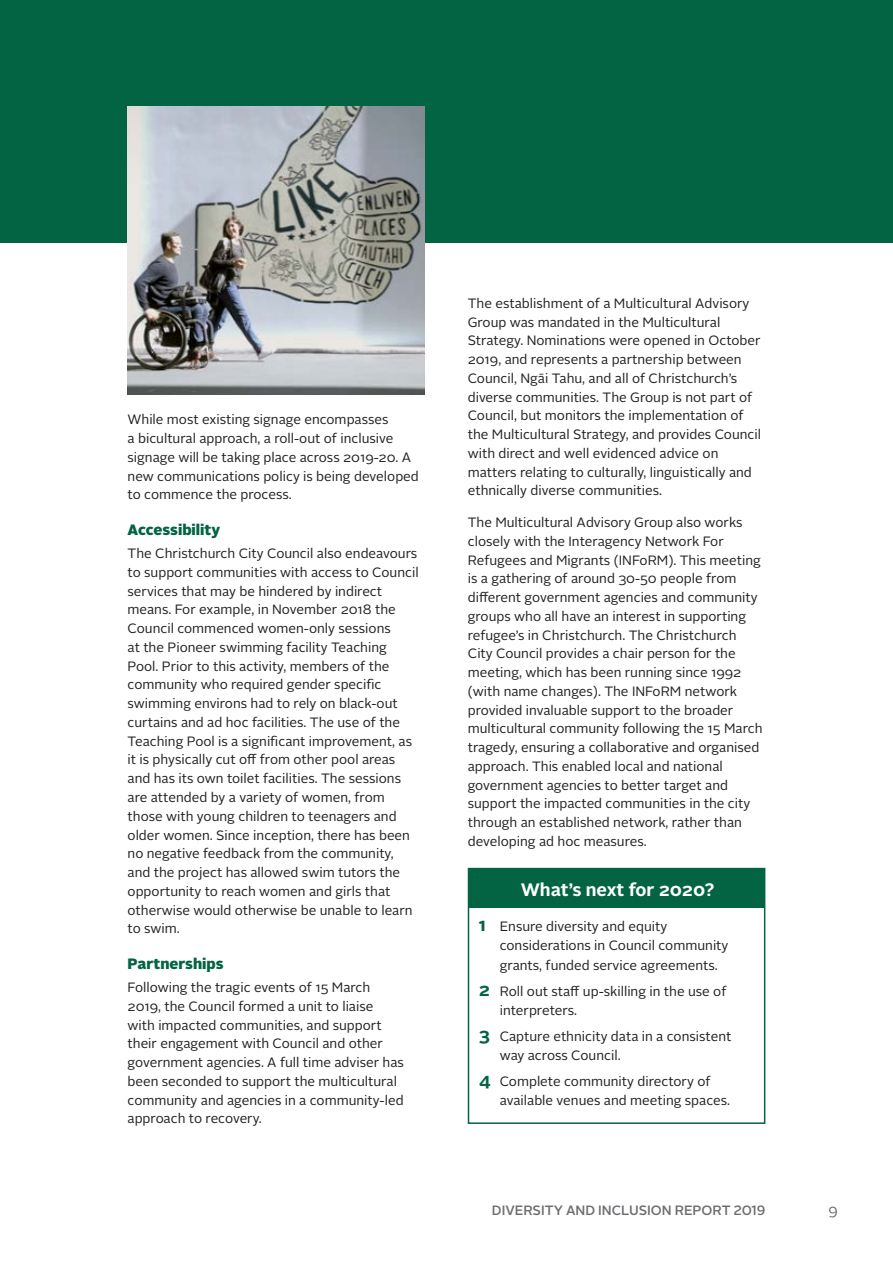
<style>
.page{position:relative;width:893px;height:1263px;background:#fff}
.page>*{position:absolute;margin:0;border:0;box-sizing:border-box;transform-origin:0 0}
.Corrections{font:700 18px "Alright Sans";color:#fff}
.body_text_-_black{font:900 15px "Alright Sans";color:#026442}
.t1{font:15px "Alright Sans";color:#6c6d70}
.body_text_-_black-2{font:13.5px/18.8px "Alright Sans";color:#231f20}
.Corrections-2{font:13.5px/19px "Alright Sans";color:#231f20}
.t2{font:500 13.5px "Alright Sans";letter-spacing:-.005em;color:#6c6d70}
.s1{font-weight:700;font-size:18px;color:#026442}
</style>
<div class="page">
<div style="left:0;top:0;width:893px;height:242px;background:#026442"></div>
<img style="left:128px;top:106px;width:297px;height:288px">
<div style="left:468px;top:868px;width:297px;height:40px;background:#026442"></div>
<div style="left:468px;top:868px;width:297px;height:256px;border:2px solid #026442"></div>
<p class="body_text_-_black-2" style="left:128px;top:411px;width:293px">While most existing signage encompasses<br>a bicultural approach, a roll-out of inclusive signage will be taking place across 2019-20. A new communications policy is being developed to commence the process.</p>
<p class="body_text_-_black" style="left:128px;top:519px;width:94px">Accessibility</p>
<p class="body_text_-_black-2" style="left:128px;top:544px;width:293px">The Christchurch City Council also endeavours to support communities with access to Council services that may be hindered by indirect means. For example, in November 2018 the Council commenced women-only sessions<br>at the Pioneer swimming facility Teaching Pool. Prior to this activity, members of the community who required gender specific swimming environs had to rely on black-out curtains and ad hoc facilities. The use of the Teaching Pool is a significant improvement, as it is physically cut off from other pool areas and has its own toilet facilities. The sessions are attended by a variety of women, from those with young children to teenagers and older women. Since inception, there has been no negative feedback from the community, and the project has allowed swim tutors the opportunity to reach women and girls that otherwise would otherwise be unable to learn to swim.</p>
<p class="body_text_-_black" style="left:128px;top:953px;width:98px">Partnerships</p>
<p class="body_text_-_black-2" style="left:128px;top:978px;width:278px">Following the tragic events of 15 March 2019, the Council formed a unit to liaise with impacted communities, and support their engagement with Council and other government agencies. A full time adviser has been seconded to support the multicultural community and agencies in a community-led approach to recovery.</p>
<p class="body_text_-_black-2" style="left:468px;top:294px;width:295px">The establishment of a Multicultural Advisory Group was mandated in the Multicultural Strategy. Nominations were opened in October 2019, and represents a partnership between Council, Ngāi Tahu, and all of Christchurch’s diverse communities. The Group is not part of Council, but monitors the implementation of the Multicultural Strategy, and provides Council with direct and well evidenced advice on matters relating to culturally, linguistically and ethnically diverse communities.</p>
<p class="body_text_-_black-2" style="left:468px;top:513px;width:296px">The Multicultural Advisory Group also works closely with the Interagency Network For Refugees and Migrants (INFoRM). This meeting is a gathering of around 30-50 people from different government agencies and community groups who all have an interest in supporting refugee’s in Christchurch. The Christchurch City Council provides a chair person for the meeting, which has been running since 1992 (with name changes). The INFoRM network provided invaluable support to the broader multicultural community following the 15 March tragedy, ensuring a collaborative and organised approach. This enabled local and national government agencies to better target and support the impacted communities in the city through an established network, rather than developing ad hoc measures.</p>
<p class="Corrections" style="left:521px;top:877px;width:195px">What’s next for 2020?</p>
<p class="Corrections-2" style="left:500px;top:917px;width:230px;text-indent:-21px"><span class="s1">1</span> Ensure diversity and equity considerations in Council community grants, funded service agreements.</p>
<p class="Corrections-2" style="left:500px;top:981px;width:228px;line-height:19.5px;text-indent:-21px"><span class="s1">2</span> Roll out staff up-skilling in the use of interpreters.</p>
<p class="Corrections-2" style="left:500px;top:1027px;width:233px;line-height:19.5px;text-indent:-21px"><span class="s1">3</span> Capture ethnicity data in a consistent way across Council.</p>
<p class="Corrections-2" style="left:500px;top:1072px;width:232px;text-indent:-21px"><span class="s1">4</span> Complete community directory of available venues and meeting spaces.</p>
<p class="t2" style="left:492px;top:1201px;width:275px">DIVERSITY AND INCLUSION REPORT 2019</p>
<p class="t1" style="left:828px;top:1200px;width:11px">9</p>
</div>
